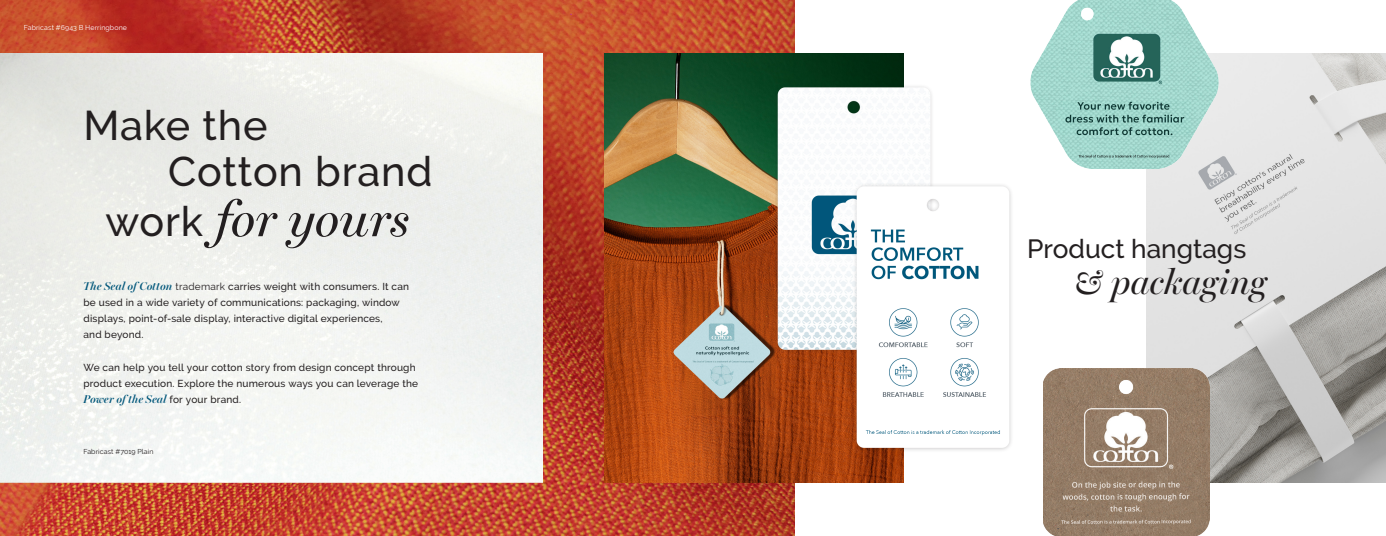
<style>
.page{position:relative;width:1386px;height:536px;background:#fff}
.page>*{position:absolute;margin:0;border:0;box-sizing:border-box;transform-origin:0 0}
.t1{font:italic 50.49px "Miller Display";color:#231f20}
.t2{font:500 41.3px "Raleway";letter-spacing:.02em;color:#231f20}
.t3{font:italic 35.26px "Miller Banner";color:#231f20}
.t4{font:500 26.25px "Raleway";color:#231f20}
.t5{font:italic 600 11.38px "Miller Banner";letter-spacing:.01em;color:#00567a}
.t6{font:500 10.06px/16.1px "Raleway";letter-spacing:.02em;color:#231f20}
.Body{font:7px "Raleway";letter-spacing:.015em;color:#fff}
.Body-2{font:7px "Raleway";letter-spacing:.015em;color:#231f20}
.s1{font-family:"Raleway";font-weight:500;font-style:normal;font-size:41.3px}
.s2{font-family:"Miller Banner";font-weight:600;font-style:italic;font-size:11.38px;color:#00567a}
.s3{font-weight:400}
.s4{font-family:"Raleway";font-weight:500;font-style:normal;font-size:10.06px;color:#231f20}
</style>
<div class="page">
<img style="left:1147px;top:54px;width:239px;height:428px">
<img style="left:0;top:0;width:794px;height:535px">
<svg style="left:0;top:0;width:365px;height:54px;background:#c0432d"></svg>
<img style="left:0;top:54px;width:542px;height:428px">
<img style="left:605px;top:54px;width:298px;height:428px">
<svg style="left:16px;top:17px;width:119px;height:23px;background:#c34227"></svg>
<img style="left:1031px;top:0;width:190px;height:168px">
<img style="left:1043px;top:368px;width:167px;height:168px">
<img style="left:775px;top:75px;width:157px;height:287px">
<img style="left:840px;top:173px;width:209px;height:288px">
<p class="Body" style="left:24px;top:24px;width:105px">Fabricast #6943 B Herringbone</p>
<p class="t2" style="left:83px;top:102px;width:186px">Make the</p>
<p class="t2" style="left:168px;top:148px;width:266px">Cotton brand</p>
<p class="t1" style="left:105px;top:189px;width:305px"><span class="s1">work</span> for yours</p>
<p class="t6" style="left:83px;top:278px;width:327px"><span class="s2">The Seal of Cotton</span> <span class="s3">trademark</span> carries weight with consumers. It can be used in a wide variety of communications: packaging, window displays, point-of-sale display, interactive digital experiences,<br>and beyond.</p>
<p class="t6" style="left:83px;top:359px;width:336px">We can help you tell your cotton story from design concept through product execution. Explore the numerous ways you can leverage the</p>
<p class="t5" style="left:83px;top:390px;width:159px">Power of the Seal <span class="s4">for your brand.</span></p>
<p class="Body-2" style="left:83px;top:447px;width:71px">Fabricast #7019 Plain</p>
<p class="t4" style="left:1027px;top:233px;width:221px">Product hangtags</p>
<p class="t3" style="left:1075px;top:253px;width:194px">&amp; packaging</p>
</div>
